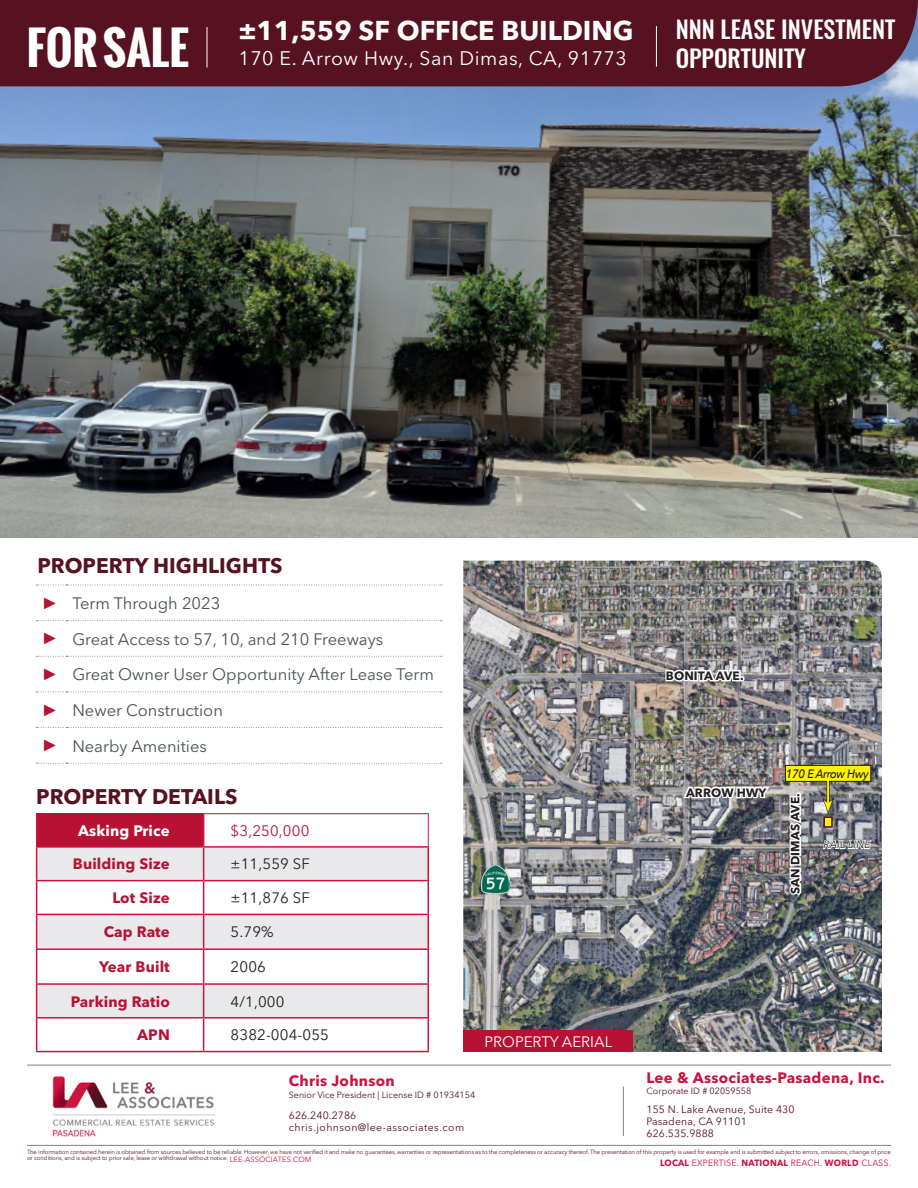
<style>
.page{position:relative;width:918px;height:1188px;background:#fff}
.page>*{position:absolute;margin:0;border:0;box-sizing:border-box;transform-origin:0 0}
.t1{font:700 45px "Oswald";color:#fff}
.t2{font:700 27px "Avenir Next LT Pro";color:#fff}
.t3{font:500 24px/28.8px "Oswald";color:#fff}
.t4{font:700 21px "Avenir Next LT Pro";color:#571222}
.t5{font:19.5px "Avenir Next LT Pro";letter-spacing:.03em;color:#fff}
.t6{font:16.5px "Avenir Next LT Pro";color:#4c5159}
.t7{font:16.5px "Arial";color:#b71234}
.t8{font:700 15px "Avenir Next LT Pro";letter-spacing:.01em;color:#b71234}
.t9{font:15px "Avenir Next LT Pro";letter-spacing:.01em;color:#231f20}
.t10{font:700 15px "Avenir Next LT Pro";letter-spacing:.02em;color:#cd1141}
.t11{font:15px "Avenir Next LT Pro";color:#fff}
.t12{font:700 15px "Avenir Next LT Pro";letter-spacing:.01em;color:#fff}
.t13{font:15px "Avenir Next LT Pro";letter-spacing:.01em;color:#b71234}
.t14{font:italic 500 12.3px "Avenir Next";letter-spacing:-.03em;color:#231f20;scale:.92 1}
.t15{font:700 12px "Avenir Next LT Pro";letter-spacing:.01em;color:#231f20}
.t16{font:10.5px/12px "Avenir Next LT Pro";letter-spacing:.01em;color:#571222}
.t17{font:10.5px/12px "Avenir Next LT Pro";letter-spacing:.04em;color:#571222}
.t18{font:italic 10.5px "Avenir Next LT Pro";letter-spacing:.01em;color:#231f20}
.t19{font:9px "Avenir Next LT Pro";color:#571222}
.t20{font:9px "Avenir Next LT Pro";letter-spacing:.03em;color:#cd1141;scale:.95 1}
.t21{font:6px/6px "Avenir Next LT Pro";letter-spacing:-.015em;color:#571222}
.s1{font-size:7.5px;color:#cd1141}
.s2{font-weight:700}
</style>
<div class="page">
<img style="left:0;top:86px;width:918px;height:452px">
<svg style="left:36px;top:585px;width:406px;height:1px"></svg>
<svg style="left:36px;top:620px;width:406px;height:1px"></svg>
<svg style="left:36px;top:656px;width:406px;height:1px"></svg>
<svg style="left:36px;top:692px;width:406px;height:1px"></svg>
<svg style="left:36px;top:727px;width:406px;height:1px"></svg>
<svg style="left:36px;top:763px;width:406px;height:1px"></svg>
<div style="left:37px;top:814px;width:167px;height:33px;background:#b71234"></div>
<div style="left:37px;top:848px;width:391px;height:32px;background:#e9e8ea"></div>
<svg style="left:37px;top:881px;width:391px;height:170px"></svg>
<hr style="left:36px;top:813px;width:168px;height:1px;background:#b71234">
<hr style="left:204px;top:813px;width:225px;height:1px;background:#b71234">
<hr style="left:36px;top:814px;width:1px;height:32px;background:#cd1141">
<hr style="left:428px;top:848px;width:1px;height:32px;background:#cd1141">
<hr style="left:428px;top:881px;width:1px;height:33px;background:#cd1141">
<hr style="left:428px;top:915px;width:1px;height:33px;background:#cd1141">
<hr style="left:428px;top:950px;width:1px;height:33px;background:#cd1141">
<hr style="left:428px;top:985px;width:1px;height:32px;background:#cd1141">
<hr style="left:428px;top:1019px;width:1px;height:32px;background:#cd1141">
<hr style="left:36px;top:846px;width:168px;height:2px;background:#cd1141">
<hr style="left:203px;top:848px;width:1px;height:32px;background:#cd1141">
<hr style="left:36px;top:880px;width:168px;height:1px;background:#cd1141">
<hr style="left:203px;top:881px;width:1px;height:33px;background:#cd1141">
<hr style="left:36px;top:914px;width:168px;height:1px;background:#cd1141">
<hr style="left:203px;top:915px;width:1px;height:33px;background:#cd1141">
<hr style="left:36px;top:948px;width:168px;height:2px;background:#cd1141">
<hr style="left:203px;top:950px;width:1px;height:33px;background:#cd1141">
<hr style="left:36px;top:983px;width:168px;height:2px;background:#cd1141">
<hr style="left:203px;top:985px;width:1px;height:32px;background:#cd1141">
<hr style="left:36px;top:1017px;width:168px;height:2px;background:#cd1141">
<hr style="left:203px;top:1019px;width:1px;height:32px;background:#cd1141">
<hr style="left:36px;top:1051px;width:168px;height:1px;background:#cd1141">
<hr style="left:428px;top:814px;width:1px;height:32px;background:#cd1141">
<hr style="left:204px;top:846px;width:225px;height:2px;background:#cd1141">
<hr style="left:204px;top:914px;width:225px;height:1px;background:#cd1141">
<hr style="left:204px;top:1017px;width:225px;height:2px;background:#cd1141">
<hr style="left:204px;top:880px;width:225px;height:1px;background:#cd1141">
<hr style="left:204px;top:948px;width:225px;height:2px;background:#cd1141">
<hr style="left:204px;top:983px;width:225px;height:2px;background:#cd1141">
<hr style="left:204px;top:1051px;width:225px;height:1px;background:#cd1141">
<hr style="left:36px;top:848px;width:1px;height:32px;background:#cd1141">
<hr style="left:36px;top:915px;width:1px;height:33px;background:#cd1141">
<hr style="left:36px;top:950px;width:1px;height:33px;background:#cd1141">
<hr style="left:36px;top:1019px;width:1px;height:32px;background:#cd1141">
<hr style="left:36px;top:881px;width:1px;height:33px;background:#cd1141">
<hr style="left:36px;top:985px;width:1px;height:32px;background:#cd1141">
<hr style="left:203px;top:814px;width:1px;height:32px;background:#cd1141">
<img style="left:463px;top:561px;width:419px;height:491px">
<div style="left:463px;top:1030px;width:170px;height:22px;background:#b71234"></div>
<img style="left:482px;top:864px;width:28px;height:29px">
<div style="left:824px;top:816px;width:9px;height:12px;background:#fff101;border:2px solid #571222"></div>
<svg style="left:681px;top:770px;width:90px;height:50px"></svg>
<svg style="left:785px;top:792px;width:19px;height:106px"></svg>
<svg style="left:664px;top:664px;width:81px;height:33px"></svg>
<svg style="left:822px;top:824px;width:50px;height:40px;background:#929196"></svg>
<hr style="left:827px;top:779px;width:3px;height:24px;background:#231f20">
<div style="left:785px;top:765px;width:86px;height:16px;background:#fff101"></div>
<div style="left:785px;top:765px;width:86px;height:17px;border:1px solid #231f20"></div>
<hr style="left:827px;top:777px;width:2px;height:26px;background:#fff101">
<svg style="left:822px;top:797px;width:12px;height:16px"></svg>
<div style="left:0;top:0;width:918px;height:86px;background:#571222"></div>
<hr style="left:207px;top:27px;width:1px;height:41px;background:#fff">
<hr style="left:27px;top:1145px;width:864px;height:1px;background:#7e8083">
<hr style="left:27px;top:1065px;width:864px;height:1px;background:#7e8083">
<img style="left:52px;top:1076px;width:163px;height:61px">
<hr style="left:623px;top:1086px;width:1px;height:50px;background:#7e8083">
<hr style="left:656px;top:26px;width:1px;height:41px;background:#fff">
<h1 class="t1" style="left:27px;top:14px;width:163px">FOR SALE</h1>
<h3 class="t3" style="left:676px;top:15px;width:221px">NNN LEASE INVESTMENT<br>OPPORTUNITY</h3>
<h2 class="t2" style="left:238px;top:14px;width:397px">±11,559 SF OFFICE BUILDING</h2>
<h3 class="t5" style="left:238px;top:47px;width:390px">170 E. Arrow Hwy., San Dimas, CA, 91773</h3>
<p class="t4" style="left:37px;top:553px;width:247px">PROPERTY HIGHLIGHTS</p>
<p class="t7" style="left:42px;top:592px;width:18px">►</p>
<p class="t6" style="left:72px;top:593px;width:149px">Term Through 2023</p>
<p class="t7" style="left:42px;top:627px;width:18px">►</p>
<p class="t6" style="left:72px;top:629px;width:312px">Great Access to 57, 10, and 210 Freeways</p>
<p class="t7" style="left:42px;top:663px;width:18px">►</p>
<p class="t6" style="left:72px;top:665px;width:363px">Great Owner User Opportunity After Lease Term</p>
<p class="t7" style="left:42px;top:699px;width:18px">►</p>
<p class="t6" style="left:72px;top:700px;width:152px">Newer Construction</p>
<p class="t7" style="left:42px;top:734px;width:18px">►</p>
<p class="t6" style="left:72px;top:736px;width:136px">Nearby Amenities</p>
<p class="t4" style="left:36px;top:784px;width:203px">PROPERTY DETAILS</p>
<p class="t12" style="left:78px;top:821px;width:93px">Asking Price</p>
<p class="t13" style="left:231px;top:822px;width:80px">$3,250,000</p>
<p class="t8" style="left:73px;top:855px;width:98px">Building Size</p>
<p class="t9" style="left:231px;top:855px;width:81px">±11,559 SF</p>
<p class="t8" style="left:112px;top:889px;width:59px">Lot Size</p>
<p class="t9" style="left:231px;top:889px;width:81px">±11,876 SF</p>
<p class="t8" style="left:104px;top:923px;width:67px">Cap Rate</p>
<p class="t9" style="left:231px;top:923px;width:45px">5.79%</p>
<p class="t8" style="left:99px;top:958px;width:72px">Year Built</p>
<p class="t9" style="left:231px;top:958px;width:37px">2006</p>
<p class="t8" style="left:71px;top:992px;width:100px">Parking Ratio</p>
<p class="t9" style="left:231px;top:992px;width:55px">4/1,000</p>
<p class="t8" style="left:137px;top:1026px;width:34px">APN</p>
<p class="t9" style="left:231px;top:1026px;width:100px">8382-004-055</p>
<p class="t11" style="left:485px;top:1033px;width:129px">PROPERTY AERIAL</p>
<h3 class="t10" style="left:289px;top:1072px;width:108px">Chris Johnson</h3>
<h3 class="t19" style="left:289px;top:1089px;width:188px">Senior Vice President | License ID # 01934154</h3>
<h3 class="t17" style="left:289px;top:1109px;width:177px">626.240.2786 chris.johnson@lee-associates.com</h3>
<p class="t15" style="left:666px;top:668px;width:79px">BONITA AVE.</p>
<p class="t15" style="left:686px;top:785px;width:82px">ARROW HWY</p>
<p class="t14" style="left:786px;top:763px;width:92px">170 E Arrow Hwy</p>
<p class="t15" style="left:788px;top:894px;width:102px;rotate:-90deg">SAN DIMAS AVE.</p>
<p class="t18" style="left:824px;top:838px;width:48px">RAIL LINE</p>
<h3 class="t10" style="left:647px;top:1068px;width:240px">Lee &amp; Associates-Pasadena, Inc.</h3>
<h3 class="t19" style="left:647px;top:1086px;width:106px">Corporate ID # 02059558</h3>
<h3 class="t16" style="left:647px;top:1104px;width:150px">155 N. Lake Avenue, Suite 430<br>Pasadena, CA 91101<br>626.535.9888</h3>
<p class="t21" style="left:27px;top:1149px;width:866px">The information contained herein is obtained from sources believed to be reliable. However, we have not verified it and make no guarantees, warranties or representations as to the completeness or accuracy thereof. The presentation of this property is used for example and is submitted subject to errors, omissions, change of price or conditions, and is subject to prior sale, lease or withdrawal without notice. <span class="s1">LEE-ASSOCIATES.COM</span></p>
<h3 class="t20" style="left:660px;top:1158px;width:245px"><span class="s2">LOCAL</span> EXPERTISE. <span class="s2">NATIONAL</span> REACH. <span class="s2">WORLD</span> CLASS.</h3>
</div>
